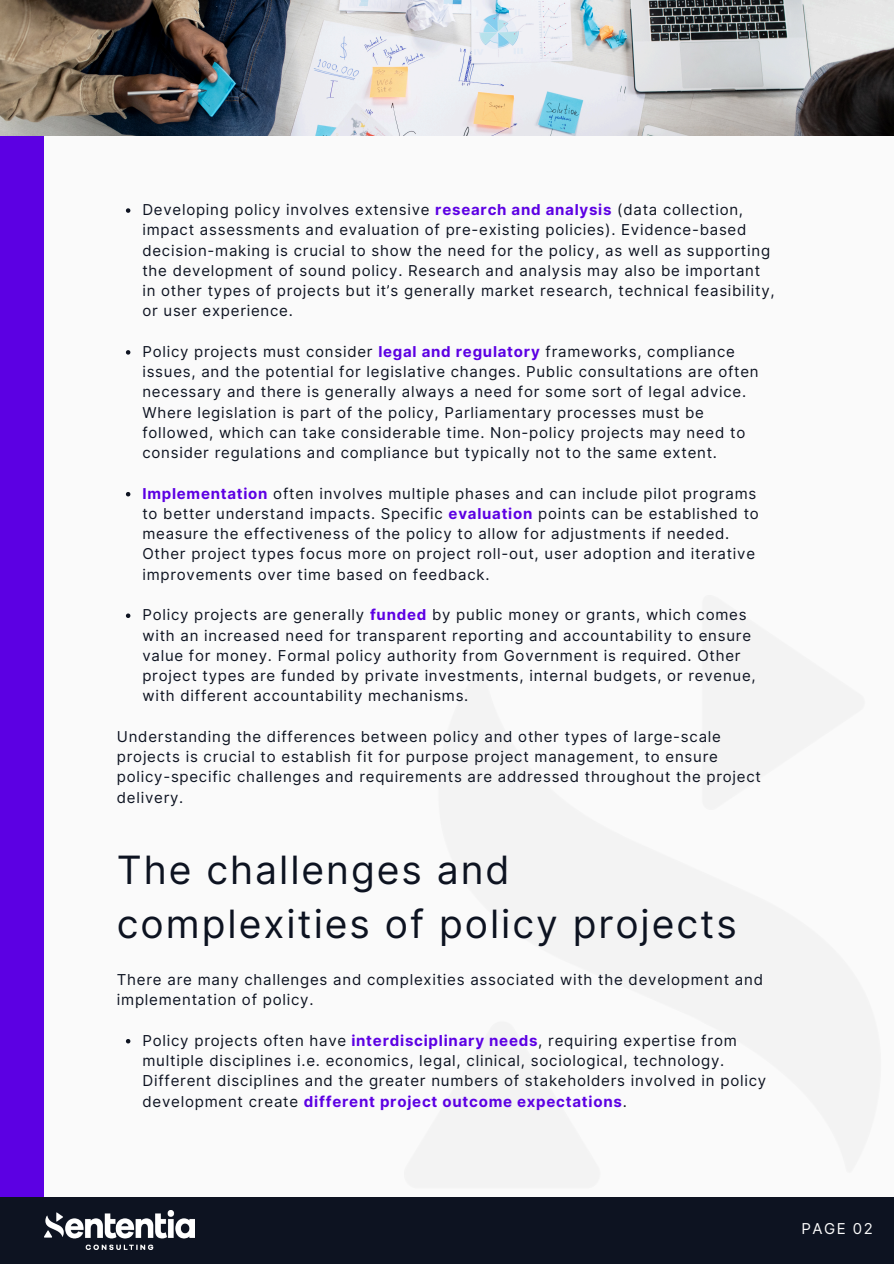
<style>
.page{position:relative;width:894px;height:1264px;background:#fff}
.page>*{position:absolute;margin:0;border:0;box-sizing:border-box;transform-origin:0 0}
.t1{font:39px/54px "Inter";letter-spacing:.05em;color:#0d1321}
.t2{font:15px/20.2px "Inter";letter-spacing:.05em;color:#0d1321}
.t3{font:15px "Inter";letter-spacing:.1em;color:#fafafa}
.s1{font-weight:700;color:#5c00e3}
</style>
<div class="page">
<div style="left:0;top:0;width:893px;height:1263px;background:#fafafa"></div>
<div style="left:0;top:123px;width:44px;height:1140px;background:#5c00e3"></div>
<svg style="left:126px;top:208px;width:4px;height:5px"></svg>
<svg style="left:126px;top:350px;width:4px;height:4px"></svg>
<svg style="left:126px;top:492px;width:4px;height:4px"></svg>
<svg style="left:126px;top:613px;width:4px;height:5px"></svg>
<svg style="left:126px;top:1039px;width:4px;height:4px"></svg>
<div style="left:0;top:1197px;width:893px;height:66px;background:#0d1321"></div>
<img style="left:44px;top:1210px;width:150px;height:39px">
<img style="left:0;top:0;width:893px;height:135px">
<p class="t2" style="left:142px;top:199px;width:633px">Developing policy involves extensive <span class="s1">research and analysis</span> (data collection, impact assessments and evaluation of pre-existing policies). Evidence-based decision-making is crucial to show the need for the policy, as well as supporting the development of sound policy. Research and analysis may also be important in other types of projects but it’s generally market research, technical feasibility, or user experience.</p>
<p class="t2" style="left:142px;top:341px;width:617px">Policy projects must consider <span class="s1">legal and regulatory</span> frameworks, compliance issues, and the potential for legislative changes. Public consultations are often necessary and there is generally always a need for some sort of legal advice.<br>Where legislation is part of the policy, Parliamentary processes must be followed, which can take considerable time. Non-policy projects may need to consider regulations and compliance but typically not to the same extent.</p>
<p class="t2" style="left:142px;top:483px;width:617px"><span class="s1">Implementation</span> often involves multiple phases and can include pilot programs to better understand impacts. Specific <span class="s1">evaluation</span> points can be established to measure the effectiveness of the policy to allow for adjustments if needed.<br>Other project types focus more on project roll-out, user adoption and iterative improvements over time based on feedback.</p>
<p class="t2" style="left:142px;top:604px;width:614px">Policy projects are generally <span class="s1">funded</span> by public money or grants, which comes with an increased need for transparent reporting and accountability to ensure value for money. Formal policy authority from Government is required. Other project types are funded by private investments, internal budgets, or revenue, with different accountability mechanisms.</p>
<p class="t2" style="left:117px;top:726px;width:645px">Understanding the differences between policy and other types of large-scale projects is crucial to establish fit for purpose project management, to ensure policy-specific challenges and requirements are addressed throughout the project delivery.</p>
<h1 class="t1" style="left:117px;top:842px;width:621px">The challenges and complexities of policy projects</h1>
<p class="t2" style="left:117px;top:969px;width:647px">There are many challenges and complexities associated with the development and implementation of policy.</p>
<p class="t2" style="left:142px;top:1030px;width:625px">Policy projects often have <span class="s1">interdisciplinary needs</span>, requiring expertise from multiple disciplines i.e. economics, legal, clinical, sociological, technology.<br>Different disciplines and the greater numbers of stakeholders involved in policy development create <span class="s1">different project outcome expectations</span>.</p>
<p class="t3" style="left:801px;top:1218px;width:73px">PAGE 02</p>
</div>
